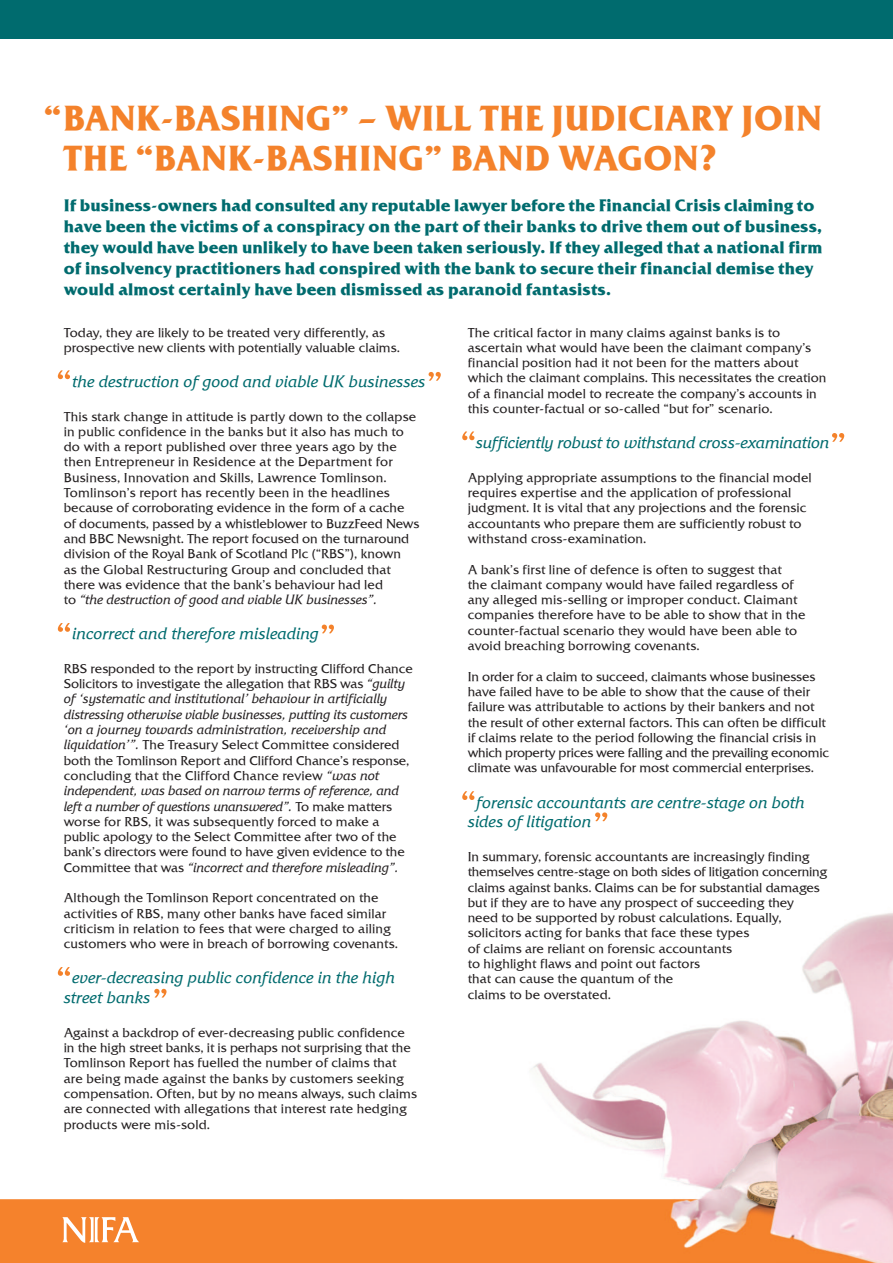
<style>
.page{position:relative;width:893px;height:1263px;background:#fff}
.page>*{position:absolute;margin:0;border:0;box-sizing:border-box;transform-origin:0 0}
.t1{font:34.5px/39.8px "Friz Quadrata TT Bold";letter-spacing:.01em;color:#f4822b}
.t2{font:16.5px/21px "Friz Quadrata TT Bold";letter-spacing:.01em;color:#006b6e}
.t3{font:16.5px/19.8px "Friz Quadrata OSTT Italic";letter-spacing:.01em;color:#006b6e}
.t4{font:13.35px/15.3px "Friz Quadrata TT Italic";color:#231f20}
.t5{font:12.75px/15.3px "Friz Quadrata TT";letter-spacing:.005em;color:#231f20}
.s1{font-family:"Friz Quadrata TT";font-size:12.75px}
.s2{font-family:"Friz Quadrata TT Italic";font-size:13.35px}
</style>
<div class="page">
<img style="left:57px;top:913px;width:836px;height:286px">
<img style="left:0;top:1199px;width:893px;height:64px">
<div style="left:0;top:0;width:893px;height:38px;background:#006b6e"></div>
<svg style="left:62px;top:1217px;width:77px;height:26px"></svg>
<svg style="left:58px;top:370px;width:12px;height:9px"></svg>
<svg style="left:429px;top:372px;width:12px;height:9px"></svg>
<svg style="left:58px;top:623px;width:12px;height:9px"></svg>
<svg style="left:322px;top:625px;width:12px;height:8px"></svg>
<svg style="left:58px;top:967px;width:12px;height:9px"></svg>
<svg style="left:154px;top:989px;width:13px;height:9px"></svg>
<svg style="left:462px;top:431px;width:12px;height:9px"></svg>
<svg style="left:832px;top:433px;width:12px;height:9px"></svg>
<svg style="left:462px;top:791px;width:12px;height:9px"></svg>
<svg style="left:595px;top:812px;width:12px;height:9px"></svg>
<h1 class="t1" style="left:63px;top:98px;width:761px;text-indent:-20px">“ BANK-BASHING” – WILL THE JUDICIARY JOIN<br>THE “BANK-BASHING” BAND WAGON?</h1>
<p class="t2" style="left:64px;top:195px;width:760px">If business-owners had consulted any reputable lawyer before the Financial Crisis claiming to have been the victims of a conspiracy on the part of their banks to drive them out of business, they would have been unlikely to have been taken seriously. If they alleged that a national firm of insolvency practitioners had conspired with the bank to secure their financial demise they would almost certainly have been dismissed as paranoid fantasists.</p>
<p class="t5" style="left:64px;top:324px;width:338px">Today, they are likely to be treated very differently, as prospective new clients with potentially valuable claims.</p>
<p class="t3" style="left:72px;top:371px;width:355px">the destruction of good and viable UK businesses</p>
<p class="t5" style="left:64px;top:408px;width:357px">This stark change in attitude is partly down to the collapse in public confidence in the banks but it also has much to do with a report published over three years ago by the then Entrepreneur in Residence at the Department for Business, Innovation and Skills, Lawrence Tomlinson.<br>Tomlinson’s report has recently been in the headlines because of corroborating evidence in the form of a cache of documents, passed by a whistleblower to BuzzFeed News and BBC Newsnight. The report focused on the turnaround division of the Royal Bank of Scotland Plc (“RBS”), known<br>as the Global Restructuring Group and concluded that there was evidence that the bank’s behaviour had led</p>
<p class="t4" style="left:64px;top:592px;width:315px"><span class="s1">to</span> “the destruction of good and viable UK businesses”.</p>
<p class="t3" style="left:72px;top:623px;width:248px">incorrect and therefore misleading</p>
<p class="t5" style="left:64px;top:661px;width:351px">RBS responded to the report by instructing Clifford Chance<br>Solicitors to investigate the allegation that RBS was <span class="s2">“guilty</span></p>
<p class="t4" style="left:64px;top:691px;width:346px">of ‘systematic and institutional’ behaviour in artificially distressing otherwise viable businesses, putting its customers ‘on a journey towards administration, receivership and</p>
<p class="t5" style="left:64px;top:737px;width:347px"><span class="s2">liquidation’”.</span> The Treasury Select Committee considered both the Tomlinson Report and Clifford Chance’s response, concluding that the Clifford Chance review <span class="s2">“was not</span></p>
<p class="t4" style="left:64px;top:783px;width:337px">independent, was based on narrow terms of reference, and left a number of questions unanswered”. <span class="s1">To make matters</span></p>
<p class="t5" style="left:64px;top:814px;width:343px">worse for RBS, it was subsequently forced to make a public apology to the Select Committee after two of the bank’s directors were found to have given evidence to the</p>
<p class="t4" style="left:64px;top:859px;width:336px"><span class="s1">Committee that was</span> “incorrect and therefore misleading”.</p>
<p class="t5" style="left:64px;top:890px;width:336px">Although the Tomlinson Report concentrated on the activities of RBS, many other banks have faced similar criticism in relation to fees that were charged to ailing customers who were in breach of borrowing covenants.</p>
<p class="t3" style="left:64px;top:967px;width:333px;text-indent:8px">ever-decreasing public confidence in the high street banks</p>
<p class="t5" style="left:64px;top:1024px;width:355px">Against a backdrop of ever-decreasing public confidence in the high street banks, it is perhaps not surprising that the Tomlinson Report has fuelled the number of claims that are being made against the banks by customers seeking compensation. Often, but by no means always, such claims are connected with allegations that interest rate hedging products were mis-sold.</p>
<p class="t5" style="left:468px;top:324px;width:360px">The critical factor in many claims against banks is to ascertain what would have been the claimant company’s financial position had it not been for the matters about which the claimant complains. This necessitates the creation of a financial model to recreate the company’s accounts in this counter-factual or so-called “but for” scenario.</p>
<p class="t3" style="left:476px;top:432px;width:355px">sufficiently robust to withstand cross-examination</p>
<p class="t5" style="left:468px;top:469px;width:345px">Applying appropriate assumptions to the financial model requires expertise and the application of professional judgment. It is vital that any projections and the forensic accountants who prepare them are sufficiently robust to withstand cross-examination.</p>
<p class="t5" style="left:468px;top:561px;width:339px">A bank’s first line of defence is often to suggest that<br>the claimant company would have failed regardless of any alleged mis-selling or improper conduct. Claimant companies therefore have to be able to show that in the counter-factual scenario they would have been able to avoid breaching borrowing covenants.</p>
<p class="t5" style="left:468px;top:668px;width:363px">In order for a claim to succeed, claimants whose businesses have failed have to be able to show that the cause of their failure was attributable to actions by their bankers and not the result of other external factors. This can often be difficult if claims relate to the period following the financial crisis in which property prices were falling and the prevailing economic climate was unfavourable for most commercial enterprises.</p>
<p class="t3" style="left:468px;top:792px;width:338px;text-indent:8px">forensic accountants are centre-stage on both sides of litigation</p>
<p class="t5" style="left:468px;top:849px;width:361px">In summary, forensic accountants are increasingly finding themselves centre-stage on both sides of litigation concerning claims against banks. Claims can be for substantial damages but if they are to have any prospect of succeeding they need to be supported by robust calculations. Equally, solicitors acting for banks that face these types<br>of claims are reliant on forensic accountants<br>to highlight flaws and point out factors<br>that can cause the quantum of the<br>claims to be overstated.</p>
</div>
